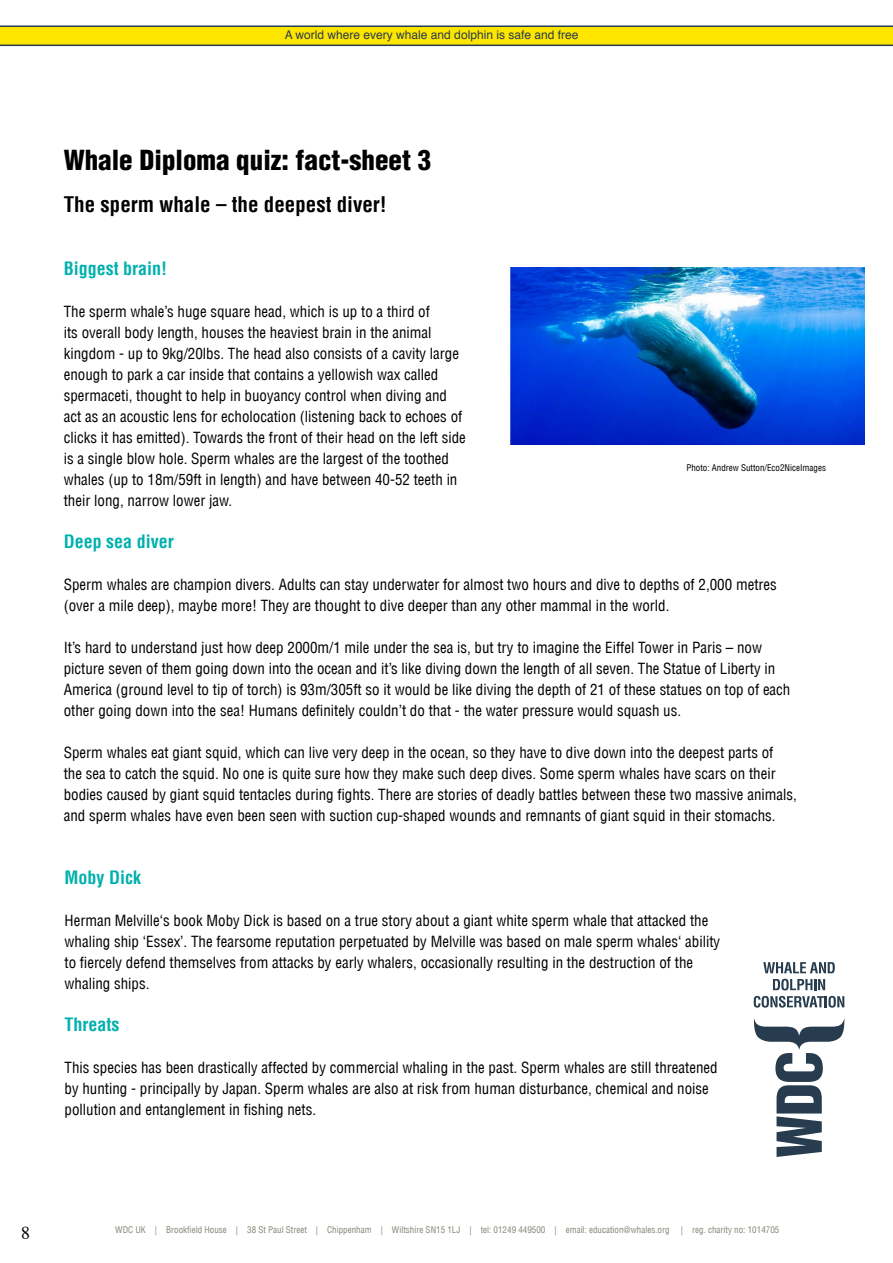
<style>
.page{position:relative;width:893px;height:1263px;background:#fff}
.page>*{position:absolute;margin:0;border:0;box-sizing:border-box;transform-origin:0 0}
.t1{font:900 condensed 27px "Helvetica LT";color:#000}
.t2{font:700 condensed 21px "Helvetica LT";color:#000}
.t3{font:700 condensed 18px "Helvetica LT";color:#00b0ad}
.t4{font:18px "Times";color:#000}
.t5{font:condensed 15px/21px "Helvetica LT";color:#000}
.t6{font:12px "Helvetica";color:#273c4e}
.t7{font:condensed 9px "Helvetica LT";color:#87867a}
.t8{font:condensed 9px "Helvetica LT";color:#000}
</style>
<div class="page">
<svg style="left:0;top:26px;width:893px;height:20px;background:#e4d109"></svg>
<svg style="left:763px;top:962px;width:72px;height:11px"></svg>
<svg style="left:773px;top:979px;width:52px;height:11px"></svg>
<svg style="left:754px;top:996px;width:90px;height:11px"></svg>
<svg style="left:754px;top:1019px;width:90px;height:138px"></svg>
<img style="left:510px;top:268px;width:354px;height:177px">
<p class="t6" style="left:285px;top:25px;width:295px">A world where every whale and dolphin is safe and free</p>
<h1 class="t1" style="left:64px;top:143px;width:369px">Whale Diploma quiz: fact-sheet 3</h1>
<h2 class="t2" style="left:64px;top:191px;width:325px">The sperm whale – the deepest diver!</h2>
<p class="t3" style="left:64px;top:257px;width:105px">Biggest brain!</p>
<p class="t5" style="left:64px;top:301px;width:404px">The sperm whale’s huge square head, which is up to a third of<br>its overall body length, houses the heaviest brain in the animal kingdom - up to 9kg/20lbs. The head also consists of a cavity large enough to park a car inside that contains a yellowish wax called spermaceti, thought to help in buoyancy control when diving and act as an acoustic lens for echolocation (listening back to echoes of clicks it has emitted). Towards the front of their head on the left side is a single blow hole. Sperm whales are the largest of the toothed whales (up to 18m/59ft in length) and have between 40-52 teeth in their long, narrow lower jaw.</p>
<p class="t3" style="left:64px;top:530px;width:111px">Deep sea diver</p>
<p class="t5" style="left:64px;top:574px;width:714px">Sperm whales are champion divers. Adults can stay underwater for almost two hours and dive to depths of 2,000 metres (over a mile deep), maybe more! They are thought to dive deeper than any other mammal in the world.</p>
<p class="t5" style="left:64px;top:637px;width:728px">It’s hard to understand just how deep 2000m/1 mile under the sea is, but try to imagine the Eiffel Tower in Paris – now picture seven of them going down into the ocean and it’s like diving down the length of all seven. The Statue of Liberty in America (ground level to tip of torch) is 93m/305ft so it would be like diving the depth of 21 of these statues on top of each other going down into the sea! Humans definitely couldn’t do that - the water pressure would squash us.</p>
<p class="t5" style="left:64px;top:742px;width:735px">Sperm whales eat giant squid, which can live very deep in the ocean, so they have to dive down into the deepest parts of<br>the sea to catch the squid. No one is quite sure how they make such deep dives. Some sperm whales have scars on their bodies caused by giant squid tentacles during fights. There are stories of deadly battles between these two massive animals, and sperm whales have even been seen with suction cup-shaped wounds and remnants of giant squid in their stomachs.</p>
<p class="t8" style="left:686px;top:462px;width:141px">Photo: Andrew Sutton/Eco2NiceImages</p>
<p class="t3" style="left:65px;top:866px;width:78px">Moby Dick</p>
<p class="t5" style="left:65px;top:910px;width:657px">Herman Melville‘s book Moby Dick is based on a true story about a giant white sperm whale that attacked the whaling ship ‘Essex’. The fearsome reputation perpetuated by Melville was based on male sperm whales‘ ability to fiercely defend themselves from attacks by early whalers, occasionally resulting in the destruction of the whaling ships.</p>
<p class="t3" style="left:65px;top:1013px;width:56px">Threats</p>
<p class="t5" style="left:65px;top:1057px;width:655px">This species has been drastically affected by commercial whaling in the past. Sperm whales are still threatened by hunting - principally by Japan. Sperm whales are also at risk from human disturbance, chemical and noise pollution and entanglement in fishing nets.</p>
<p class="t4" style="left:21px;top:1216px;width:10px">8</p>
<p class="t7" style="left:115px;top:1224px;width:666px">WDC UK | Brookfield House | 38 St Paul Street | Chippenham | Wiltshire SN15 1LJ | tel: 01249 449500 | email: education@whales.org | reg. charity no: 1014705</p>
</div>
